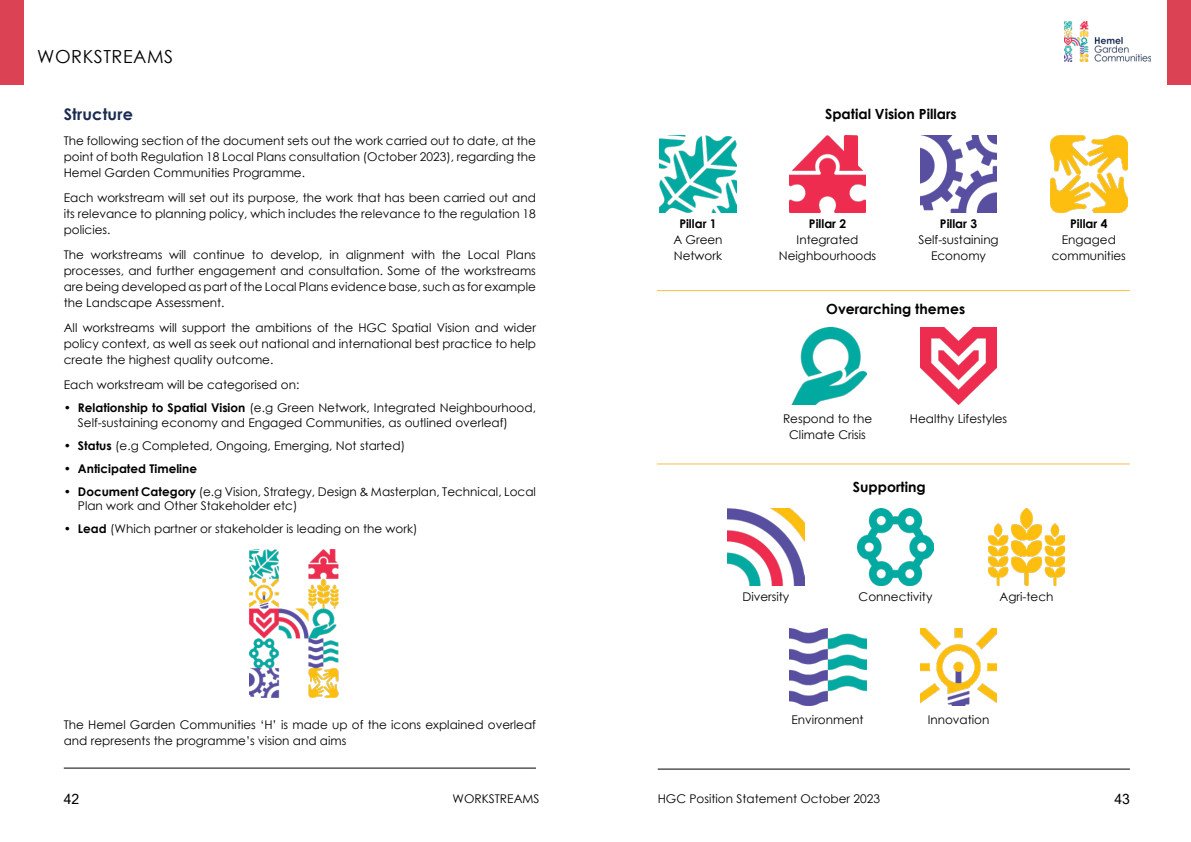
<style>
.page{position:relative;width:1191px;height:842px;background:#fff}
.page>*{position:absolute;margin:0;border:0;box-sizing:border-box;transform-origin:0 0}
.t1{font:18px "Century Gothic";letter-spacing:.03em;color:#000}
.t2{font:700 16px "Century Gothic";letter-spacing:.01em;color:#1c2b52}
.t3{font:700 14px "Century Gothic";color:#000}
.t4{font:14px "Microsoft Sans Serif";color:#000}
.t5{font:12px/16px "Century Gothic";color:#000;text-align:justify}
.t6{font:700 12px "Century Gothic";color:#000}
.s1{font-weight:700}
.s2{font-weight:400}
</style>
<div class="page">
<hr style="left:657px;top:769px;width:473px;height:1px;background:#000">
<div style="left:1167px;top:0;width:24px;height:84px;background:#db4254"></div>
<div style="left:0;top:0;width:23px;height:84px;background:#db4254"></div>
<img style="left:1064px;top:22px;width:86px;height:39px">
<hr style="left:64px;top:768px;width:472px;height:1px;background:#000">
<img style="left:988px;top:509px;width:76px;height:77px">
<img style="left:857px;top:509px;width:77px;height:77px">
<img style="left:920px;top:629px;width:77px;height:76px">
<img style="left:790px;top:629px;width:76px;height:76px">
<img style="left:727px;top:509px;width:77px;height:77px">
<img style="left:920px;top:135px;width:77px;height:77px">
<img style="left:789px;top:135px;width:77px;height:77px">
<img style="left:1050px;top:135px;width:77px;height:77px">
<img style="left:659px;top:135px;width:77px;height:77px">
<img style="left:920px;top:328px;width:77px;height:76px">
<img style="left:792px;top:328px;width:74px;height:76px">
<img style="left:250px;top:550px;width:89px;height:147px">
<hr style="left:657px;top:290px;width:473px;height:1px;background:#f5bf45">
<hr style="left:657px;top:463px;width:473px;height:1px;background:#f5bf45">
<h1 class="t1" style="left:37px;top:44px;width:137px">WORKSTREAMS</h1>
<h2 class="t2" style="left:64px;top:102px;width:71px">Structure</h2>
<p class="t5" style="left:64px;top:132px;width:474px">The following section of the document sets out the work carried out to date, at the point of both Regulation 18 Local Plans consultation (October 2023), regarding the Hemel Garden Communities Programme.</p>
<p class="t5" style="left:64px;top:189px;width:474px">Each workstream will set out its purpose, the work that has been carried out and its relevance to planning policy, which includes the relevance to the regulation 18 policies.</p>
<p class="t5" style="left:64px;top:246px;width:474px">The workstreams will continue to develop, in alignment with the Local Plans processes, and further engagement and consultation. Some of the workstreams are being developed as part of the Local Plans evidence base, such as for example the Landscape Assessment.</p>
<p class="t5" style="left:64px;top:319px;width:474px">All workstreams will support the ambitions of the HGC Spatial Vision and wider policy context, as well as seek out national and international best practice to help create the highest quality outcome.</p>
<p class="t5" style="left:64px;top:376px;width:237px">Each workstream will be categorised on:</p>
<p class="t5" style="left:78px;top:401px;width:459px;line-height:14.4px;text-indent:-14px">• <span class="s1">Relationship to Spatial Vision</span> (e.g Green Network, Integrated Neighbourhood,<br>Self-sustaining economy and Engaged Communities, as outlined overleaf)</p>
<p class="t5" style="left:64px;top:437px;width:343px">• <span class="s1">Status</span> (e.g Completed, Ongoing, Emerging, Not started)</p>
<p class="t6" style="left:64px;top:459px;width:135px"><span class="s2">•</span> Anticipated Timeline</p>
<p class="t5" style="left:78px;top:484px;width:459px;line-height:14.4px;text-indent:-14px">• <span class="s1">Document Category</span> (e.g Vision, Strategy, Design &amp; Masterplan, Technical, Local<br>Plan work and Other Stakeholder etc)</p>
<p class="t5" style="left:64px;top:520px;width:355px">• <span class="s1">Lead</span> (Which partner or stakeholder is leading on the work)</p>
<p class="t5" style="left:64px;top:716px;width:474px">The Hemel Garden Communities ‘H’ is made up of the icons explained overleaf and represents the programme’s vision and aims</p>
<p class="t3" style="left:825px;top:103px;width:133px">Spatial Vision Pillars</p>
<p class="t6" style="left:679px;top:214px;width:39px">Pillar 1</p>
<p class="t5" style="left:673px;top:231px;width:51px">A Green<br>Network</p>
<p class="t6" style="left:809px;top:214px;width:39px">Pillar 2</p>
<p class="t5" style="left:779px;top:231px;width:99px;text-align:center">Integrated<br>Neighbourhoods</p>
<p class="t6" style="left:940px;top:214px;width:39px">Pillar 3</p>
<p class="t5" style="left:918px;top:231px;width:82px;text-align:center">Self-sustaining<br>Economy</p>
<p class="t3" style="left:826px;top:298px;width:140px">Overarching themes</p>
<p class="t6" style="left:1070px;top:214px;width:39px">Pillar 4</p>
<p class="t5" style="left:1051px;top:231px;width:76px;text-align:center">Engaged communities</p>
<p class="t5" style="left:783px;top:410px;width:91px;text-align:center">Respond to the<br>Climate Crisis</p>
<p class="t5" style="left:910px;top:410px;width:99px">Healthy Lifestyles</p>
<p class="t5" style="left:742px;top:588px;width:48px">Diversity</p>
<p class="t3" style="left:853px;top:476px;width:74px">Supporting</p>
<p class="t5" style="left:858px;top:588px;width:75px">Connectivity</p>
<p class="t5" style="left:999px;top:588px;width:55px">Agri-tech</p>
<p class="t5" style="left:791px;top:711px;width:74px">Environment</p>
<p class="t5" style="left:927px;top:711px;width:63px">Innovation</p>
<p class="t4" style="left:64px;top:790px;width:17px">42</p>
<p class="t5" style="left:452px;top:790px;width:89px">WORKSTREAMS</p>
<p class="t5" style="left:657px;top:790px;width:224px">HGC Position Statement October 2023</p>
<p class="t4" style="left:1114px;top:790px;width:17px">43</p>
</div>
